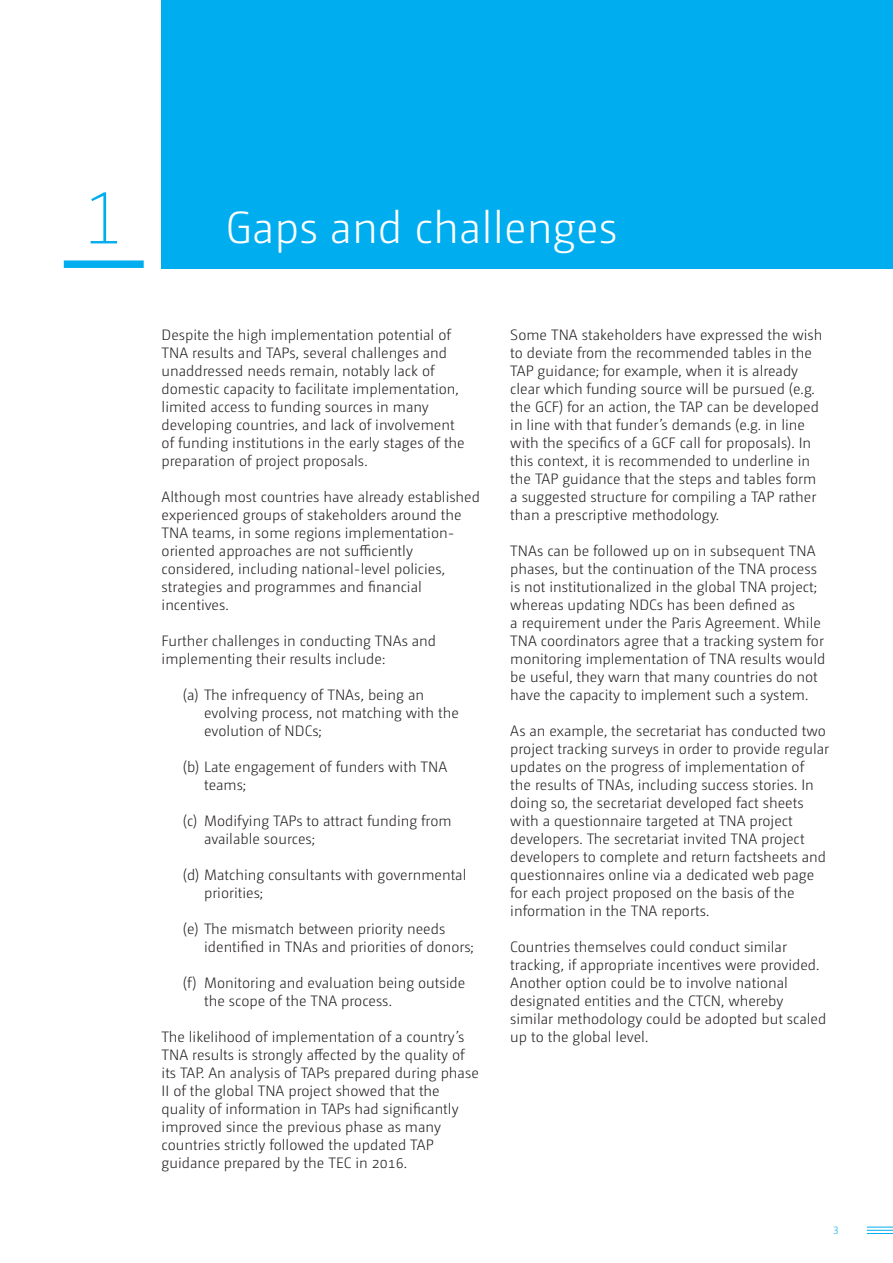
<style>
.page{position:relative;width:893px;height:1263px;background:#fff}
.page>*{position:absolute;margin:0;border:0;box-sizing:border-box;transform-origin:0 0}
.Title_1{font:200 73.5px "Camingo Dos Pro";color:#00aeef}
.Title_1-2{font:300 45px "Camingo Dos Pro";color:#fff}
.Body_text{font:300 15px/18px "Camingo Dos Pro";color:#231f20}
.t1{font:300 10.5px "Camingo Dos Pro";color:#00aeef}
</style>
<div class="page">
<div style="left:64px;top:260px;width:80px;height:8px;background:#00aeef"></div>
<div style="left:162px;top:0;width:731px;height:268px;background:#00aeef"></div>
<svg style="left:867px;top:1227px;width:26px;height:7px"></svg>
<p class="Title_1" style="left:84px;top:177px;width:40px">1</p>
<p class="Title_1-2" style="left:225px;top:201px;width:393px">Gaps and challenges</p>
<p class="Body_text" style="left:162px;top:326px;width:305px">Despite the high implementation potential of TNA results and TAPs, several challenges and unaddressed needs remain, notably lack of domestic capacity to facilitate implementation, limited access to funding sources in many developing countries, and lack of involvement of funding institutions in the early stages of the preparation of project proposals.</p>
<p class="Body_text" style="left:162px;top:488px;width:320px">Although most countries have already established experienced groups of stakeholders around the TNA teams, in some regions implementation&shy;oriented approaches are not sufficiently considered, including national-level policies, strategies and programmes and financial incentives.</p>
<p class="Body_text" style="left:162px;top:632px;width:276px">Further challenges in conducting TNAs and implementing their results include:</p>
<p class="Body_text" style="left:204px;top:686px;width:256px;text-indent:-21px">(a) The infrequency of TNAs, being an evolving process, not matching with the evolution of NDCs;</p>
<p class="Body_text" style="left:204px;top:758px;width:245px;text-indent:-21px">(b) Late engagement of funders with TNA teams;</p>
<p class="Body_text" style="left:204px;top:812px;width:249px;text-indent:-21px">(c) Modifying TAPs to attract funding from available sources;</p>
<p class="Body_text" style="left:204px;top:866px;width:264px;text-indent:-21px">(d) Matching consultants with governmental priorities;</p>
<p class="Body_text" style="left:204px;top:920px;width:271px;text-indent:-21px">(e) The mismatch between priority needs identified in TNAs and priorities of donors;</p>
<p class="Body_text" style="left:204px;top:974px;width:263px;text-indent:-21px">(f) Monitoring and evaluation being outside the scope of the TNA process.</p>
<p class="Body_text" style="left:162px;top:1028px;width:319px">The likelihood of implementation of a country’s TNA results is strongly affected by the quality of its TAP. An analysis of TAPs prepared during phase II of the global TNA project showed that the quality of information in TAPs had significantly improved since the previous phase as many countries strictly followed the updated TAP guidance prepared by the TEC in 2016.</p>
<p class="Body_text" style="left:510px;top:326px;width:314px">Some TNA stakeholders have expressed the wish to deviate from the recommended tables in the TAP guidance; for example, when it is already clear which funding source will be pursued (e.g. the GCF) for an action, the TAP can be developed in line with that funder’s demands (e.g. in line with the specifics of a GCF call for proposals). In this context, it is recommended to underline in the TAP guidance that the steps and tables form a suggested structure for compiling a TAP rather than a prescriptive methodology.</p>
<p class="Body_text" style="left:510px;top:542px;width:317px">TNAs can be followed up on in subsequent TNA phases, but the continuation of the TNA process is not institutionalized in the global TNA project; whereas updating NDCs has been defined as<br>a requirement under the Paris Agreement. While TNA coordinators agree that a tracking system for monitoring implementation of TNA results would be useful, they warn that many countries do not have the capacity to implement such a system.</p>
<p class="Body_text" style="left:510px;top:722px;width:320px">As an example, the secretariat has conducted two project tracking surveys in order to provide regular updates on the progress of implementation of<br>the results of TNAs, including success stories. In doing so, the secretariat developed fact sheets with a questionnaire targeted at TNA project developers. The secretariat invited TNA project developers to complete and return factsheets and questionnaires online via a dedicated web page for each project proposed on the basis of the information in the TNA reports.</p>
<p class="Body_text" style="left:510px;top:938px;width:318px">Countries themselves could conduct similar tracking, if appropriate incentives were provided.<br>Another option could be to involve national designated entities and the CTCN, whereby similar methodology could be adopted but scaled up to the global level.</p>
<p class="t1" style="left:833px;top:1224px;width:7px">3</p>
</div>
